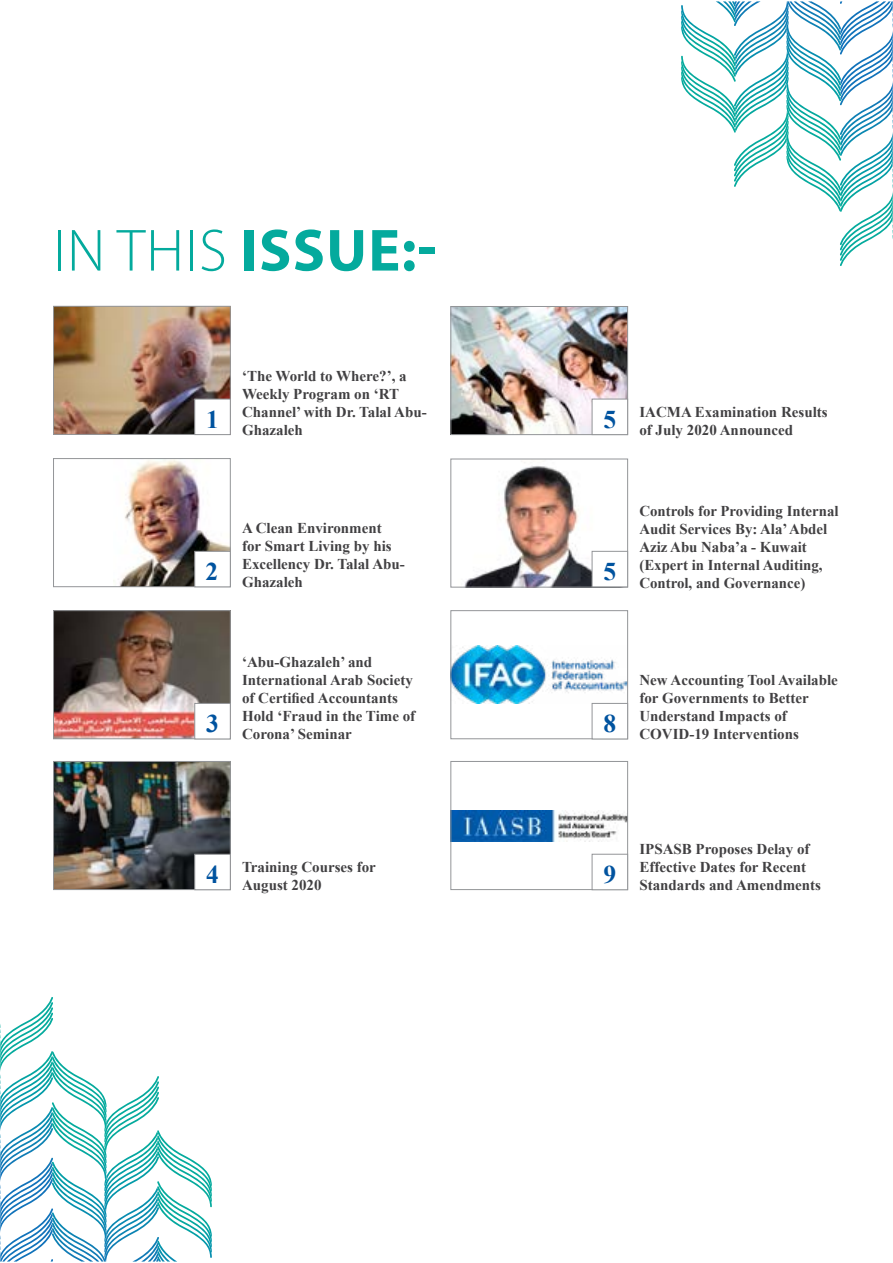
<style>
.page{position:relative;width:893px;height:1263px;background:#fff}
.page>*{position:absolute;margin:0;border:0;box-sizing:border-box;transform-origin:0 0}
.t1{font:700 60px "Myriad Pro";letter-spacing:.02em;color:#04aa9d}
.t2{font:700 25.5px "Times New Roman";color:#00539f}
.t3{font:700 15px/18px "Times New Roman";color:#414042}
.s1{font-weight:300}
</style>
<div class="page">
<img style="left:452px;top:308px;width:174px;height:125px">
<div style="left:450px;top:306px;width:178px;height:129px;border:1px solid #939598"></div>
<img style="left:118px;top:460px;width:111px;height:125px">
<div style="left:53px;top:458px;width:178px;height:129px;border:1px solid #939598"></div>
<img style="left:55px;top:308px;width:174px;height:125px">
<div style="left:53px;top:306px;width:178px;height:129px;border:1px solid #939598"></div>
<img style="left:55px;top:612px;width:174px;height:125px">
<div style="left:53px;top:610px;width:178px;height:129px;border:1px solid #939598"></div>
<img style="left:55px;top:763px;width:174px;height:125px">
<div style="left:53px;top:761px;width:178px;height:129px;border:1px solid #939598"></div>
<img style="left:464px;top:462px;width:162px;height:123px">
<div style="left:450px;top:459px;width:178px;height:128px;border:1px solid #939598"></div>
<img style="left:452px;top:646px;width:174px;height:57px">
<div style="left:450px;top:610px;width:178px;height:129px;border:1px solid #939598"></div>
<img style="left:452px;top:810px;width:174px;height:31px">
<div style="left:450px;top:761px;width:178px;height:129px;border:1px solid #939598"></div>
<div style="left:592px;top:551px;width:36px;height:36px;background:#fff;border:1px solid #939598"></div>
<div style="left:592px;top:703px;width:36px;height:36px;background:#fff;border:1px solid #939598"></div>
<div style="left:592px;top:854px;width:36px;height:36px;background:#fff;border:1px solid #939598"></div>
<div style="left:195px;top:551px;width:35px;height:36px;background:#fff;border:1px solid #939598"></div>
<div style="left:592px;top:399px;width:36px;height:36px;background:#fff;border:1px solid #939598"></div>
<div style="left:195px;top:399px;width:35px;height:36px;background:#fff;border:1px solid #939598"></div>
<div style="left:195px;top:703px;width:35px;height:36px;background:#fff;border:1px solid #939598"></div>
<div style="left:195px;top:854px;width:35px;height:36px;background:#fff;border:1px solid #939598"></div>
<svg style="left:681px;top:1px;width:212px;height:265px"></svg>
<svg style="left:0;top:997px;width:212px;height:264px"></svg>
<h1 class="t1" style="left:53px;top:211px;width:385px"><span class="s1">IN THIS</span> ISSUE:-</h1>
<h2 class="t2" style="left:206px;top:401px;width:14px">1</h2>
<p class="t3" style="left:242px;top:366px;width:166px">‘The World to Where?’ a,<br>Weekly Program on ‘RT</p>
<p class="t3" style="left:242px;top:420px;width:62px">Ghazaleh</p>
<p class="t3" style="left:242px;top:402px;width:186px">Channel’ with Dr. Talal Abu-</p>
<h2 class="t2" style="left:206px;top:554px;width:14px">2</h2>
<p class="t3" style="left:242px;top:519px;width:151px">A Clean Environment for Smart Living by his</p>
<p class="t3" style="left:242px;top:573px;width:62px">Ghazaleh</p>
<p class="t3" style="left:242px;top:555px;width:164px">Excellency Dr. Talal Abu-</p>
<h2 class="t2" style="left:206px;top:706px;width:14px">3</h2>
<p class="t3" style="left:242px;top:653px;width:175px">‘Abu-Ghazaleh’ and<br>International Arab Society of Certified Accountants<br>Hold ‘Fraud in the Time of<br>Corona’ Seminar</p>
<h2 class="t2" style="left:206px;top:856px;width:14px">4</h2>
<p class="t3" style="left:242px;top:857px;width:135px">Training Courses for<br>August 2020</p>
<h2 class="t2" style="left:603px;top:401px;width:14px">5</h2>
<p class="t3" style="left:639px;top:403px;width:190px">IACMA Examination Results of July 2020 Announced</p>
<h2 class="t2" style="left:603px;top:554px;width:14px">5</h2>
<p class="t3" style="left:639px;top:501px;width:201px">Controls for Providing Internal<br>Audit Services By: Ala’Abdel<br>Aziz Abu Naba -a’ Kuwait (Expert in Internal Auditing,<br>Control, and Governance(</p>
<h2 class="t2" style="left:603px;top:706px;width:14px">8</h2>
<p class="t3" style="left:639px;top:671px;width:200px">New Accounting Tool Available for Governments to Better<br>Understand Impacts of<br>COVID-19 Interventions</p>
<h2 class="t2" style="left:603px;top:856px;width:14px">9</h2>
<p class="t3" style="left:639px;top:839px;width:183px">IPSASB Proposes Delay of<br>Effective Dates for Recent<br>Standards and Amendments</p>
</div>
